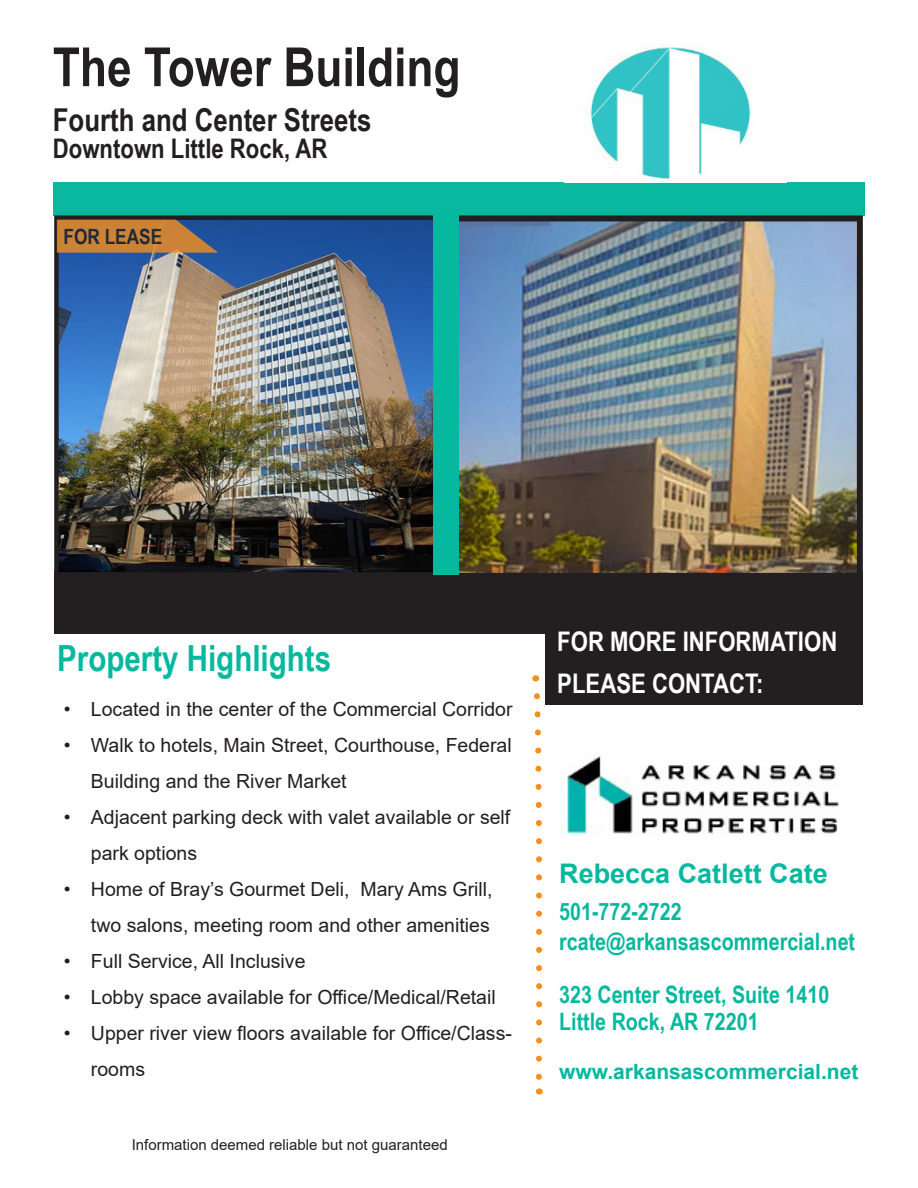
<style>
.page{position:relative;width:918px;height:1188px;background:#fff}
.page>*{position:absolute;margin:0;border:0;box-sizing:border-box;transform-origin:0 0}
.t1{font:700 54px "Arial Narrow";color:#231f20}
.t2{font:700 36px "Arial Narrow";color:#06b89e}
.t3{font:700 31.5px "Arial Narrow";color:#231f20}
.t4{font:700 27px "Arial Narrow";color:#fff}
.t5{font:700 27px "Arial Narrow";color:#231f20}
.t6{font:700 27px "Arial";color:#06b89e}
.t7{font:700 24px "Arial Narrow";color:#06b89e}
.t8{font:700 21px "Arial";color:#06b89e}
.t9{font:700 21px "Arial Narrow";color:#231f20}
.t10{font:19.5px/36px "Arial";color:#231f20}
.t11{font:15px "Arial";color:#231f20}
</style>
<div class="page">
<div style="left:54px;top:571px;width:809px;height:63px;background:#231f20"></div>
<div style="left:53px;top:182px;width:811px;height:33px;background:#09b89e"></div>
<img style="left:559px;top:756px;width:280px;height:80px">
<div style="left:545px;top:620px;width:317px;height:85px;background:#231f20"></div>
<img style="left:588px;top:45px;width:163px;height:135px">
<svg style="left:534px;top:693px;width:9px;height:402px"></svg>
<img style="left:460px;top:222px;width:396px;height:350px">
<div style="left:453px;top:215px;width:410px;height:364px;border:6px solid #231f20"></div>
<img style="left:59px;top:220px;width:374px;height:352px">
<div style="left:54px;top:215px;width:390px;height:362px;border:4px solid #231f20"></div>
<div style="left:433px;top:211px;width:26px;height:363px;background:#06b89e"></div>
<svg style="left:57px;top:220px;width:161px;height:33px;background:#b47b43"></svg>
<p class="t1" style="left:53px;top:26px;width:409px">The Tower Building</p>
<p class="t3" style="left:53px;top:96px;width:320px">Fourth and Center Streets</p>
<p class="t5" style="left:53px;top:128px;width:276px">Downtown Little Rock, AR</p>
<p class="t9" style="left:64px;top:220px;width:100px">FOR LEASE</p>
<p class="t2" style="left:57px;top:631px;width:275px">Property Highlights</p>
<p class="t10" style="left:64px;top:691px;width:450px">• Located in the center of the Commercial Corridor</p>
<p class="t10" style="left:91px;top:727px;width:422px;text-indent:-27px">• Walk to hotels, Main Street, Courthouse, Federal<br>Building and the River Market</p>
<p class="t10" style="left:91px;top:799px;width:421px;text-indent:-27px">• Adjacent parking deck with valet available or self park options</p>
<p class="t10" style="left:64px;top:871px;width:430px;text-align:right">• Home of Bray’s Gourmet Deli, Mary Ams Grill, two salons, meeting room and other amenities</p>
<p class="t10" style="left:64px;top:943px;width:243px">• Full Service, All Inclusive</p>
<p class="t10" style="left:64px;top:979px;width:433px">• Lobby space available for Office/Medical/Retail</p>
<p class="t10" style="left:91px;top:1015px;width:423px;text-indent:-27px">• Upper river view floors available for Office/Class&shy;rooms</p>
<p class="t11" style="left:132px;top:1134px;width:318px">Information deemed reliable but not guaranteed</p>
<p class="t4" style="left:557px;top:621px;width:282px">FOR MORE INFORMATION</p>
<p class="t4" style="left:557px;top:663px;width:208px">PLEASE CONTACT:</p>
<p class="t6" style="left:559px;top:855px;width:270px">Rebecca Catlett Cate</p>
<p class="t7" style="left:559px;top:893px;width:124px">501-772-2722</p>
<p class="t7" style="left:559px;top:924px;width:297px">rcate@arkansascommercial.net</p>
<p class="t7" style="left:559px;top:976px;width:272px">323 Center Street, Suite 1410</p>
<p class="t7" style="left:559px;top:1004px;width:201px">Little Rock, AR 72201</p>
<p class="t8" style="left:559px;top:1057px;width:301px">www.arkansascommercial.net</p>
</div>
